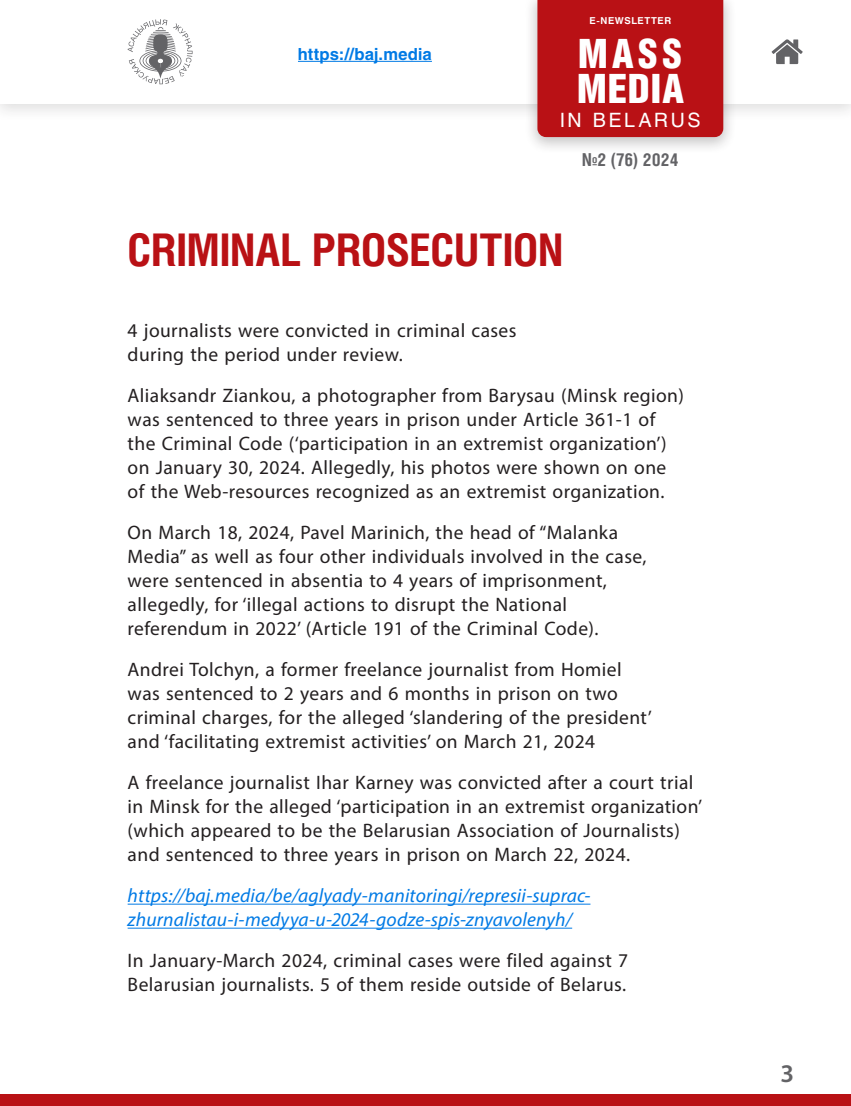
<style>
.page{position:relative;width:851px;height:1106px;background:#fff}
.page>*{position:absolute;margin:0;border:0;box-sizing:border-box;transform-origin:0 0}
.t1{font:700 45px "Helios Cond C";letter-spacing:-.005em;color:#b91115}
.t2{font:40.5px/35.2px "Helios Cond Black C";letter-spacing:.025em;color:#fff}
.t3{font:600 25.5px "Myriad Pro";color:#636366}
.t4{font:19.5px/24px "Myriad Pro";letter-spacing:.02em;color:#231f20}
.t5{font:italic 19.5px/24px "Myriad Pro";letter-spacing:.01em;color:#007ae5}
.t6{font:19.5px "Helios C";letter-spacing:.14em;color:#fff}
.t7{font:700 17.85px "Helios Cond C";color:#636366}
.t8{font:700 16.5px "Helios C";letter-spacing:.005em;color:#007ae5}
.t9{font:700 9.45px "Helios C";letter-spacing:.06em;color:#fff}
</style>
<div class="page">
<div style="left:0;top:1094px;width:850px;height:12px;background:#b91115"></div>
<hr style="left:128px;top:903px;width:462px;height:1px;background:#007ae5">
<hr style="left:128px;top:927px;width:444px;height:1px;background:#007ae5">
<div style="left:0;top:0;width:850px;height:122px;background:#231f20;opacity:.15"></div>
<div style="left:0;top:0;width:850px;height:103px;background:#fff"></div>
<svg style="left:128px;top:19px;width:64px;height:65px"></svg>
<hr style="left:298px;top:61px;width:134px;height:1px;background:#007ae5">
<svg style="left:771px;top:39px;width:31px;height:25px"></svg>
<div style="left:523px;top:0;width:213px;height:155px;background:#231f20;opacity:.25"></div>
<div style="left:537px;top:0;width:186px;height:137px;background:#b91115"></div>
<p class="t8" style="left:298px;top:44px;width:135px">https://baj.media</p>
<p class="t9" style="left:589px;top:15px;width:83px">E-NEWSLETTER</p>
<h2 class="t2" style="left:576px;top:35px;width:109px">MASS<br>MEDIA</h2>
<p class="t6" style="left:560px;top:109px;width:142px">IN BELARUS</p>
<p class="t7" style="left:582px;top:149px;width:98px">№2 (76) 2024</p>
<h1 class="t1" style="left:128px;top:223px;width:437px">CRIMINAL PROSECUTION</h1>
<p class="t4" style="left:128px;top:318px;width:390px">4 journalists were convicted in criminal cases during the period under review.</p>
<p class="t4" style="left:128px;top:383px;width:557px">Aliaksandr Ziankou, a photographer from Barysau (Minsk region) was sentenced to three years in prison under Article 361-1 of the Criminal Code (‘participation in an extremist organization’) on January 30, 2024. Allegedly, his photos were shown on one of the Web-resources recognized as an extremist organization.</p>
<p class="t4" style="left:128px;top:520px;width:520px">On March 18, 2024, Pavel Marinich, the head of “Malanka Media” as well as four other individuals involved in the case, were sentenced in absentia to 4 years of imprisonment, allegedly, for ‘illegal actions to disrupt the National referendum in 2022’ (Article 191 of the Criminal Code).</p>
<p class="t4" style="left:128px;top:657px;width:525px">Andrei Tolchyn, a former freelance journalist from Homiel was sentenced to 2 years and 6 months in prison on two criminal charges, for the alleged ‘slandering of the president’ and ‘facilitating extremist activities’ on March 21, 2024</p>
<p class="t4" style="left:128px;top:770px;width:576px">A freelance journalist Ihar Karney was convicted after a court trial in Minsk for the alleged ‘participation in an extremist organization’ (which appeared to be the Belarusian Association of Journalists) and sentenced to three years in prison on March 22, 2024.</p>
<p class="t5" style="left:128px;top:883px;width:464px">https://baj.media/be/aglyady-manitoringi/represii-suprac&shy;zhurnalistau-i-medyya-u-2024-godze-spis-znyavolenyh/</p>
<p class="t4" style="left:128px;top:948px;width:502px">In January-March 2024, criminal cases were filed against 7<br>Belarusian journalists. 5 of them reside outside of Belarus.</p>
<h3 class="t3" style="left:780px;top:1057px;width:15px">3</h3>
</div>
